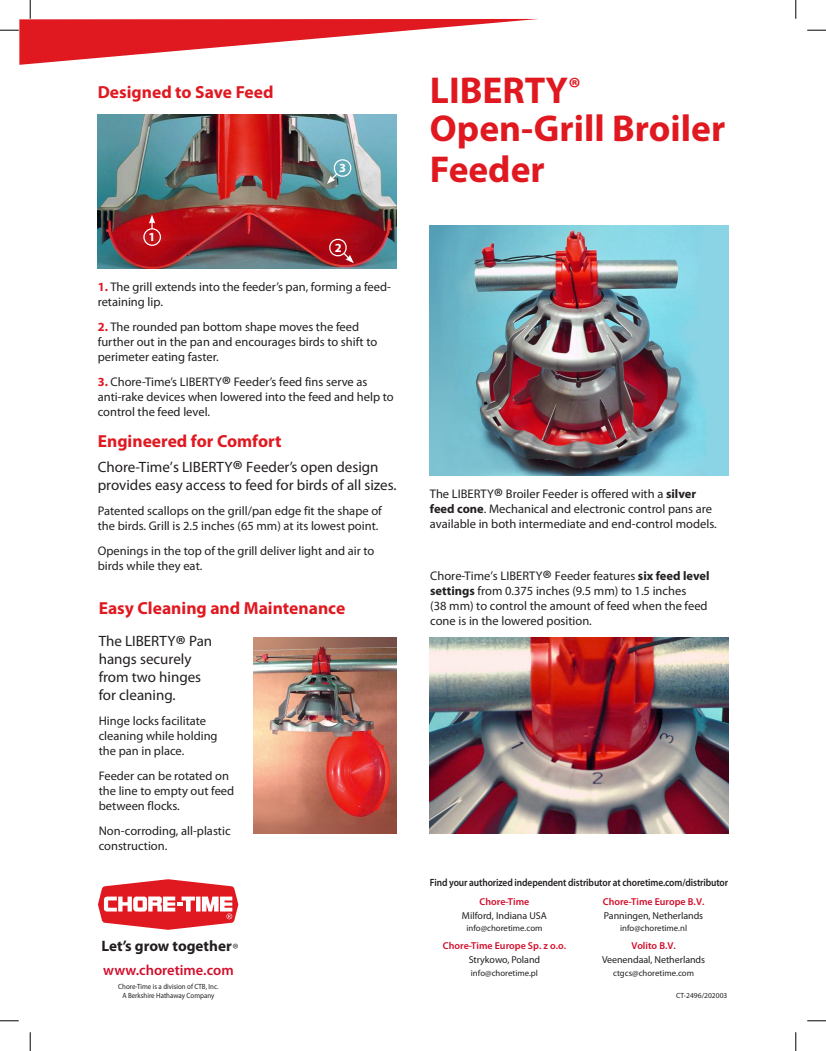
<style>
.page{position:relative;width:826px;height:1051px;background:#fff}
.page>*{position:absolute;margin:0;border:0;box-sizing:border-box;transform-origin:0 0}
.t1{font:700 37.5px/37.5px "Myriad Pro";color:#e01921}
.t2{font:700 17.5px "Myriad Pro";color:#e01921}
.t3{font:700 15.12px "Myriad Pro";color:#231f20}
.t4{font:15px/18px "Myriad Pro";color:#231f20}
.t5{font:600 14.5px "Myriad Pro";color:#d30d2b}
.t6{font:12.5px/15px "Myriad Pro";color:#231f20}
.t7{font:700 12.5px "Myriad Pro";color:#fff}
.t8{font:600 10.5px "Myriad Pro";letter-spacing:-.01em;color:#231f20;scale:.9 1}
.t9{font:10px "Myriad Pro";letter-spacing:-.005em;color:#231f20}
.t10{font:600 10px "Myriad Pro";color:#d30d2b}
.t11{font:8.75px "Myriad Pro";color:#231f20}
.t12{font:7.5px "Myriad Pro";color:#231f20;scale:.92 1}
.t13{font:7.5px "Myriad Pro";color:#231f20}
.s1{font-weight:700;color:#e01921}
.s2{font-size:22.5px}
.s3{font-size:25px}
.s4{font-weight:300;font-style:italic}
.s5{font-weight:700}
</style>
<div class="page">
<img style="left:430px;top:226px;width:298px;height:250px">
<img style="left:98px;top:115px;width:298px;height:153px">
<svg style="left:149px;top:215px;width:6px;height:13px"></svg>
<div style="left:143px;top:228px;width:18px;height:18px;border:1px solid #fff;border-radius:50%"></div>
<svg style="left:329px;top:237px;width:25px;height:26px"></svg>
<svg style="left:327px;top:159px;width:26px;height:25px"></svg>
<img style="left:430px;top:637px;width:298px;height:196px">
<img style="left:253px;top:637px;width:143px;height:196px">
<svg style="left:98px;top:879px;width:140px;height:50px"></svg>
<svg style="left:807px;top:29px;width:18px;height:2px"></svg>
<svg style="left:0;top:1020px;width:19px;height:1px"></svg>
<svg style="left:807px;top:1020px;width:18px;height:1px"></svg>
<svg style="left:0;top:0;width:538px;height:65px"></svg>
<svg style="left:29px;top:1032px;width:2px;height:18px"></svg>
<svg style="left:795px;top:0;width:1px;height:19px"></svg>
<svg style="left:795px;top:1032px;width:1px;height:18px"></svg>
<p class="t2" style="left:98px;top:81px;width:177px">Designed to Save Feed</p>
<p class="t7" style="left:148px;top:229px;width:8px">1</p>
<p class="t7" style="left:339px;top:159px;width:8px">3</p>
<p class="t7" style="left:335px;top:239px;width:8px">2</p>
<p class="t6" style="left:98px;top:279px;width:295px"><span class="s1">1.</span> The grill extends into the feeder’s pan, forming a feed&shy;retaining lip.</p>
<p class="t6" style="left:98px;top:319px;width:281px"><span class="s1">2.</span> The rounded pan bottom shape moves the feed further out in the pan and encourages birds to shift to perimeter eating faster.</p>
<p class="t6" style="left:98px;top:374px;width:297px"><span class="s1">3.</span> Chore-Time’s LIBERTY<span class="s2">®</span> Feeder’s feed fins serve as anti-rake devices when lowered into the feed and help to control the feed level.</p>
<p class="t2" style="left:98px;top:429px;width:185px">Engineered for Comfort</p>
<p class="t4" style="left:98px;top:457px;width:300px">Chore-Time’s LIBERTY<span class="s3">®</span> Feeder’s open design provides easy access to feed for birds of all sizes.</p>
<p class="t6" style="left:98px;top:503px;width:285px">Patented scallops on the grill/pan edge fit the shape of</p>
<p class="t6" style="left:98px;top:518px;width:282px">the birds. Grill is 2.5 inches (65 mm) at its lowest point.</p>
<p class="t6" style="left:98px;top:543px;width:278px">Openings in the top of the grill deliver light and air to</p>
<p class="t6" style="left:98px;top:558px;width:106px">birds while they eat.</p>
<p class="t2" style="left:99px;top:596px;width:248px">Easy Cleaning and Maintenance</p>
<p class="t4" style="left:99px;top:632px;width:115px">The LIBERTY<span class="s3">®</span> Pan hangs securely</p>
<p class="t4" style="left:99px;top:668px;width:104px">from two hinges</p>
<p class="t4" style="left:99px;top:686px;width:78px">for cleaning.</p>
<p class="t6" style="left:99px;top:713px;width:120px">Hinge locks facilitate cleaning while holding</p>
<p class="t6" style="left:99px;top:743px;width:87px">the pan in place.</p>
<p class="t6" style="left:99px;top:768px;width:137px">Feeder can be rotated on the line to empty out feed between flocks.</p>
<p class="t6" style="left:99px;top:823px;width:133px">Non-corroding, all-plastic construction.</p>
<p class="t3" style="left:101px;top:935px;width:138px">Let’s grow together<span class="s4">®</span></p>
<p class="t5" style="left:103px;top:961px;width:132px">www.choretime.com</p>
<p class="t12" style="left:118px;top:982px;width:110px">Chore-Time is a division of CTB, Inc.</p>
<p class="t12" style="left:122px;top:991px;width:101px">A Berkshire Hathaway Company</p>
<p class="t1" style="left:430px;top:71px;width:297px">LIBERTY<sup>®<br></sup>Open-Grill Broiler</p>
<p class="t1" style="left:430px;top:149px;width:116px">Feeder</p>
<p class="t6" style="left:430px;top:486px;width:288px">The LIBERTY<span class="s2">®</span> Broiler Feeder is offered with a <span class="s5">silver feed cone</span>. Mechanical and electronic control pans are available in both intermediate and end-control models.</p>
<p class="t6" style="left:430px;top:568px;width:281px">Chore-Time’s LIBERTY<span class="s2">®</span> Feeder features <span class="s5">six feed level settings</span> from 0.375 inches (9.5 mm) to 1.5 inches</p>
<p class="t6" style="left:430px;top:598px;width:279px">(38 mm) to control the amount of feed when the feed cone is in the lowered position.</p>
<p class="t8" style="left:430px;top:875px;width:333px">Find your authorized independent distributor at choretime.com/distributor</p>
<p class="t10" style="left:479px;top:895px;width:51px">Chore-Time</p>
<p class="t9" style="left:462px;top:909px;width:86px">Milford, Indiana USA</p>
<p class="t11" style="left:466px;top:922px;width:77px">info@choretime.com</p>
<p class="t10" style="left:443px;top:939px;width:125px">Chore-Time Europe Sp. z o.o.</p>
<p class="t9" style="left:468px;top:953px;width:73px">Strykowo, Poland</p>
<p class="t11" style="left:471px;top:967px;width:69px">info@choretime.pl</p>
<p class="t10" style="left:602px;top:895px;width:103px">Chore-Time Europe B.V.</p>
<p class="t9" style="left:603px;top:909px;width:101px">Panningen, Netherlands</p>
<p class="t11" style="left:620px;top:922px;width:68px">info@choretime.nl</p>
<p class="t10" style="left:631px;top:939px;width:46px">Volito B.V.</p>
<p class="t9" style="left:602px;top:953px;width:105px">Veenendaal, Netherlands</p>
<p class="t11" style="left:613px;top:967px;width:82px">ctgcs@choretime.com</p>
<p class="t13" style="left:676px;top:990px;width:53px">CT-2496/202003</p>
</div>
